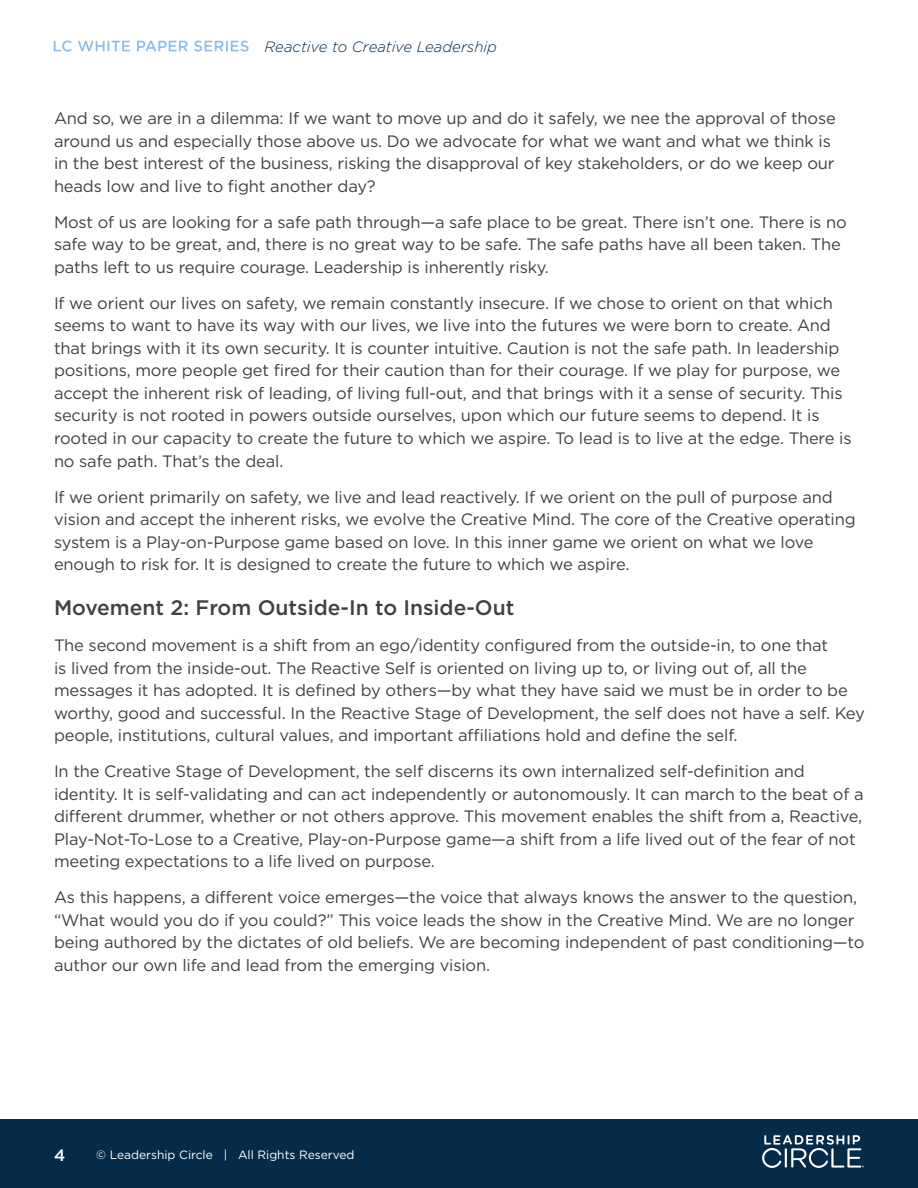
<style>
.page{position:relative;width:918px;height:1188px;background:#fff}
.page>*{position:absolute;margin:0;border:0;box-sizing:border-box;transform-origin:0 0}
.t1{font:500 21px "Gotham";color:#414042}
.t2{font:16.5px/22.5px "Gotham";letter-spacing:-.01em;color:#414042}
.t3{font:500 16.5px "Gotham";color:#fff}
.t4{font:italic 300 15px "Gotham";color:#052b48}
.t5{font:12px "Gotham";color:#fff}
</style>
<div class="page">
<svg style="left:54px;top:41px;width:18px;height:11px"></svg>
<svg style="left:78px;top:41px;width:52px;height:11px"></svg>
<svg style="left:137px;top:41px;width:51px;height:10px"></svg>
<svg style="left:194px;top:41px;width:55px;height:11px"></svg>
<div style="left:0;top:1119px;width:918px;height:69px;background:#052b48"></div>
<svg style="left:762px;top:1135px;width:102px;height:33px"></svg>
<p class="t4" style="left:265px;top:37px;width:234px">Reactive to Creative Leadership</p>
<p class="t2" style="left:54px;top:107px;width:783px">And so, we are in a dilemma: If we want to move up and do it safely, we nee the approval of those around us and especially those above us. Do we advocate for what we want and what we think is in the best interest of the business, risking the disapproval of key stakeholders, or do we keep our heads low and live to fight another day?</p>
<p class="t2" style="left:54px;top:211px;width:794px">Most of us are looking for a safe path through—a safe place to be great. There isn’t one. There is no safe way to be great, and, there is no great way to be safe. The safe paths have all been taken. The paths left to us require courage. Leadership is inherently risky.</p>
<p class="t2" style="left:54px;top:292px;width:799px">If we orient our lives on safety, we remain constantly insecure. If we chose to orient on that which seems to want to have its way with our lives, we live into the futures we were born to create. And that brings with it its own security. It is counter intuitive. Caution is not the safe path. In leadership positions, more people get fired for their caution than for their courage. If we play for purpose, we accept the inherent risk of leading, of living full-out, and that brings with it a sense of security. This security is not rooted in powers outside ourselves, upon which our future seems to depend. It is rooted in our capacity to create the future to which we aspire. To lead is to live at the edge. There is no safe path. That’s the deal.</p>
<p class="t2" style="left:54px;top:485px;width:803px">If we orient primarily on safety, we live and lead reactively. If we orient on the pull of purpose and vision and accept the inherent risks, we evolve the Creative Mind. The core of the Creative operating system is a Play-on-Purpose game based on love. In this inner game we orient on what we love enough to risk for. It is designed to create the future to which we aspire.</p>
<p class="t1" style="left:54px;top:594px;width:462px">Movement 2: From Outside-In to Inside-Out</p>
<p class="t2" style="left:54px;top:634px;width:812px">The second movement is a shift from an ego/identity configured from the outside-in, to one that<br>is lived from the inside-out. The Reactive Self is oriented on living up to, or living out of, all the messages it has adopted. It is defined by others—by what they have said we must be in order to be worthy, good and successful. In the Reactive Stage of Development, the self does not have a self. Key people, institutions, cultural values, and important affiliations hold and define the self.</p>
<p class="t2" style="left:54px;top:760px;width:811px">In the Creative Stage of Development, the self discerns its own internalized self-definition and identity. It is self-validating and can act independently or autonomously. It can march to the beat of a different drummer, whether or not others approve. This movement enables the shift from a, Reactive, Play-Not-To-Lose to a Creative, Play-on-Purpose game—a shift from a life lived out of the fear of not meeting expectations to a life lived on purpose.</p>
<p class="t2" style="left:54px;top:886px;width:812px">As this happens, a different voice emerges—the voice that always knows the answer to the question, “What would you do if you could?” This voice leads the show in the Creative Mind. We are no longer being authored by the dictates of old beliefs. We are becoming independent of past conditioning—to author our own life and lead from the emerging vision.</p>
<p class="t3" style="left:54px;top:1144px;width:13px">4</p>
<p class="t5" style="left:96px;top:1147px;width:260px">© Leadership Circle | All Rights Reserved</p>
</div>
